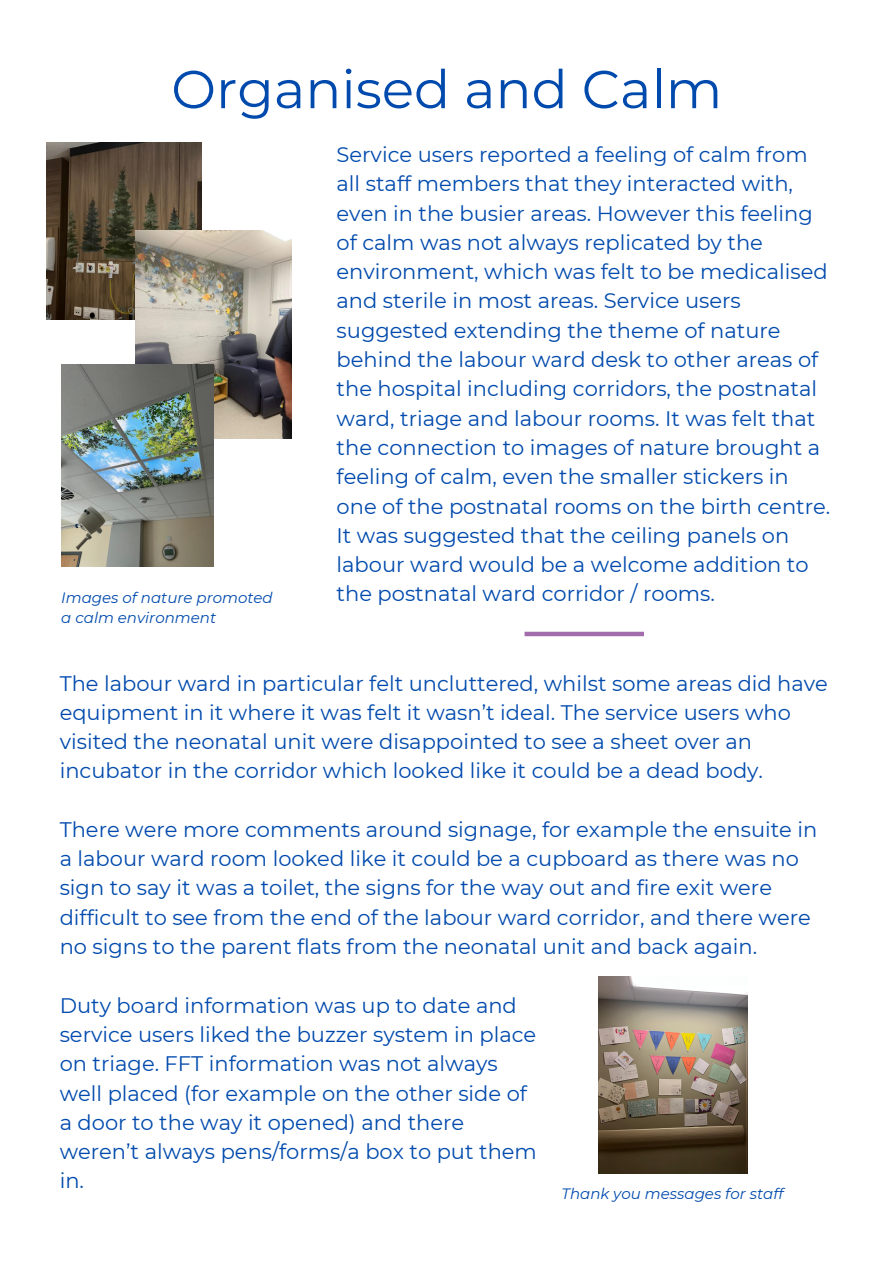
<style>
.page{position:relative;width:894px;height:1264px;background:#fff}
.page>*{position:absolute;margin:0;border:0;box-sizing:border-box;transform-origin:0 0}
.t1{font:53.25px "Montserrat";color:#004aad}
.t2{font:21px/29.2px "Montserrat";color:#004aad}
.t3{font:italic 15px "Montserrat";color:#004aad}
</style>
<div class="page">
<div style="left:524px;top:631px;width:119px;height:5px;background:#a36cac"></div>
<img style="left:46px;top:143px;width:155px;height:176px">
<img style="left:136px;top:231px;width:155px;height:207px">
<img style="left:61px;top:364px;width:152px;height:203px">
<img style="left:598px;top:976px;width:148px;height:197px">
<p class="t1" style="left:171px;top:57px;width:552px">Organised and Calm</p>
<p class="t2" style="left:336px;top:140px;width:495px">Service users reported a feeling of calm from all staff members that they interacted with, even in the busier areas. However this feeling of calm was not always replicated by the environment, which was felt to be medicalised and sterile in most areas. Service users suggested extending the theme of nature behind the labour ward desk to other areas of the hospital including corridors, the postnatal ward, triage and labour rooms. It was felt that the connection to images of nature brought a feeling of calm, even the smaller stickers in one of the postnatal rooms on the birth centre.<br>It was suggested that the ceiling panels on labour ward would be a welcome addition to the postnatal ward corridor / rooms.</p>
<p class="t3" style="left:61px;top:588px;width:213px">Images of nature promoted</p>
<h2 class="t3" style="left:61px;top:609px;width:156px">a calm environment</h2>
<h2 class="t2" style="left:60px;top:668px;width:769px">The labour ward in particular felt uncluttered, whilst some areas did have equipment in it where it was felt it wasn’t ideal. The service users who visited the neonatal unit were disappointed to see a sheet over an incubator in the corridor which looked like it could be a dead body.</h2>
<h2 class="t2" style="left:60px;top:814px;width:759px">There were more comments around signage, for example the ensuite in a labour ward room looked like it could be a cupboard as there was no sign to say it was a toilet, the signs for the way out and fire exit were difficult to see from the end of the labour ward corridor, and there were no signs to the parent flats from the neonatal unit and back again.</h2>
<h2 class="t2" style="left:60px;top:990px;width:478px">Duty board information was up to date and service users liked the buzzer system in place on triage. FFT information was not always well placed (for example on the other side of a door to the way it opened) and there weren’t always pens/forms/a box to put them in.</h2>
<p class="t3" style="left:561px;top:1184px;width:223px">Thank you messages for staff</p>
</div>
